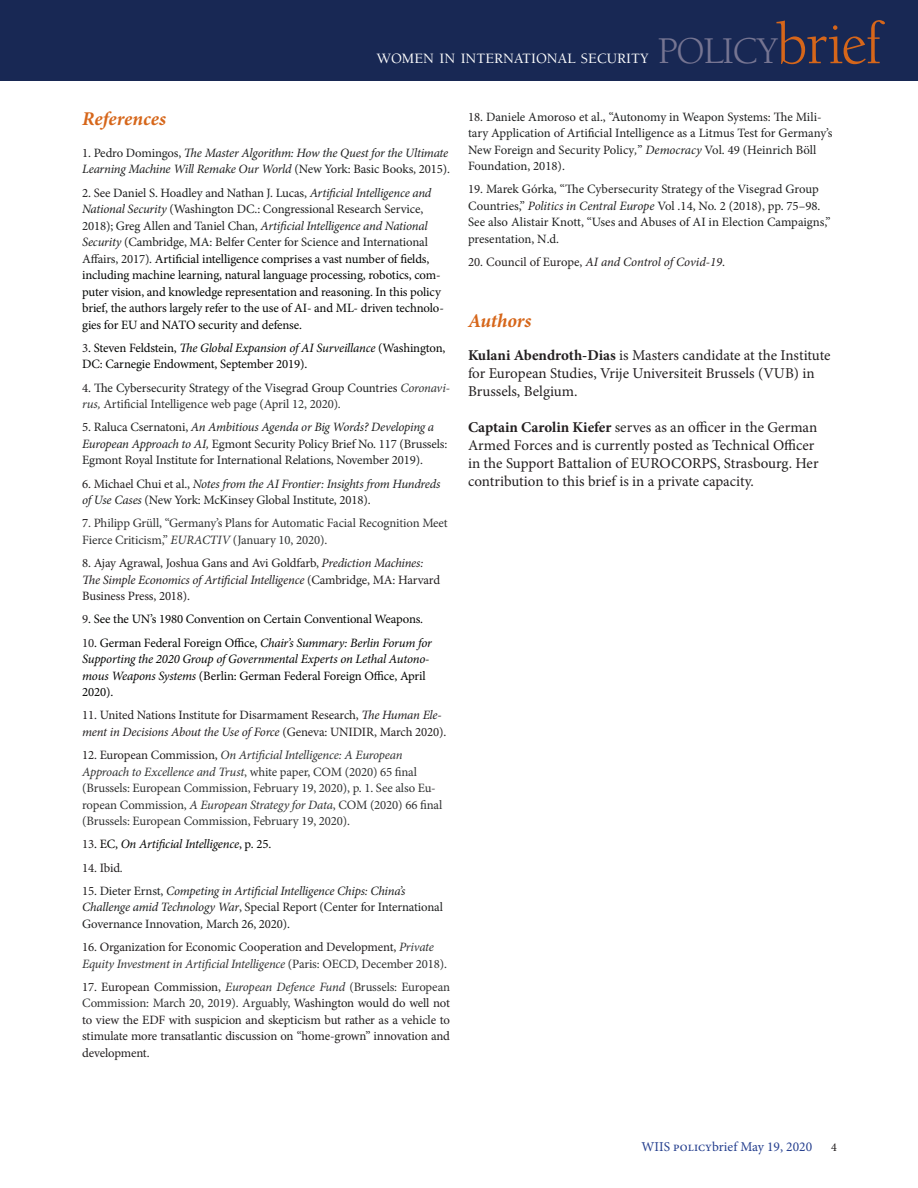
<style>
.page{position:relative;width:918px;height:1188px;background:#fff}
.page>*{position:absolute;margin:0;border:0;box-sizing:border-box;transform-origin:0 0}
.t1{font:38.85px "Berkeley";letter-spacing:-.045em;color:#767592}
.t2{font:italic 700 19.5px "Minion Pro";letter-spacing:-.005em;color:#d6661a}
.t3{font:15px/18px "Minion Pro";color:#231f20}
.t4{font:500 14.7px "Berkeley";color:#fff}
.t5{font:13.5px "Minion Pro";color:#253f8e}
.t6{font:12.75px/16.5px "Minion Pro";letter-spacing:-.005em;color:#1f2020}
.t7{font:12.75px/16.5px "Minion Pro";letter-spacing:-.01em;color:#040503}
.t8{font:12.75px/16.5px "Minion Pro";letter-spacing:-.015em;color:#231f20}
.t9{font:12.75px/16.5px "Minion Pro";letter-spacing:-.01em;color:#313232}
.t10{font:italic 12.75px/16.5px "Minion Pro";letter-spacing:-.02em;color:#1f2020}
.t11{font:italic 12.75px/16.5px "Minion Pro";letter-spacing:-.02em;color:#040503}
.t12{font:italic 12.75px "Minion Pro";letter-spacing:-.01em;color:#231f20}
.t13{font:12px "Minion Pro";color:#231f20}
.s1{font-size:60.6px;color:#d6661a}
.s2{font-style:normal;color:#231f20}
.s3{font-style:normal}
.s4{color:#231f20}
.s5{color:#1f2020}
.s6{font-style:italic;color:#1f2020}
.s7{font-style:italic}
.s8{font-style:italic;color:#313232}
.s9{color:#313232}
.s10{font-weight:700}
</style>
<div class="page">
<div style="left:0;top:0;width:918px;height:81px;background:#182854"></div>
<p class="t4" style="left:377px;top:51px;width:273px">WOMEN IN INTERNATIONAL SECURITY</p>
<h1 class="t1" style="left:658px;top:31px;width:226px">policy<span class="s1">brief</span></h1>
<h2 class="t2" style="left:82px;top:105px;width:85px">References</h2>
<p class="t10" style="left:82px;top:145px;width:369px"><span class="s2">1</span><span class="s3">. Pedro Domingos,</span> The Master Algorithm: How the Quest for the Ultimate<br>Learning Machine Will Remake Our World <span class="s3">(New York: Basic Books, 2015).</span></p>
<p class="t7" style="left:82px;top:184px;width:363px"><span class="s4">2. See</span> <span class="s5">Daniel S. Hoadley and Nathan J. Lucas,</span> <span class="s6">Artificial Intelligence and National Security</span> <span class="s5">(Washington DC.: Congressional Research Service, 2018); Greg Allen and Taniel Chan,</span> <span class="s6">Artificial Intelligence and National Security</span> <span class="s5">(Cambridge, MA: Belfer Center for Science and International Affairs, 2017).</span> Artificial intelligence comprises a vast number of fields, including machine learning, natural language processing, robotics, com&shy;puter vision, and knowledge representation and reasoning. In this policy brief, the authors largely refer to the use of AI- and ML- driven technolo&shy;gies for EU and NATO security and defense.</p>
<p class="t7" style="left:82px;top:340px;width:365px"><span class="s4">3</span>. Steven Feldstein, <span class="s7">The Global Expansion of AI Surveillance</span> (Washington,<br>DC: Carnegie Endowment, September 2019).</p>
<p class="t6" style="left:82px;top:379px;width:369px"><span class="s4">4</span>. The Cybersecurity Strategy of the Visegrad Group Countries <span class="s8">Coronavi&shy;rus,</span> <span class="s9">Artificial Intelligence web page (April 12, 2020).</span></p>
<p class="t6" style="left:82px;top:419px;width:367px"><span class="s4">5</span>. Raluca Csernatoni, <span class="s7">An Ambitious Agenda or Big Words? Developing a<br>European Approach to AI,</span> Egmont Security Policy Brief No. 117 (Brussels:<br>Egmont Royal Institute for International Relations, November 2019).</p>
<p class="t10" style="left:82px;top:475px;width:360px"><span class="s2">6. Michael</span> <span class="s3">Chui et al.,</span> Notes from the AI Frontier: Insights from Hundreds of Use Cases <span class="s3">(New York: McKinsey Global Institute, 2018).</span></p>
<p class="t9" style="left:82px;top:515px;width:367px"><span class="s4">7</span>. Philipp Grüll, “Germany’s Plans for Automatic Facial Recognition Meet<br>Fierce Criticism,” <span class="s7">EURACTIV</span> (January 10, 2020).</p>
<p class="t8" style="left:82px;top:555px;width:359px">8. Ajay Agrawal, Joshua Gans and Avi Goldfarb, <span class="s7">Prediction Machines:<br>The Simple Economics of Artificial Intelligence</span> (Cambridge, MA: Harvard<br>Business Press, 2018).</p>
<p class="t7" style="left:82px;top:611px;width:343px"><span class="s4">9</span>. See the UN’s 1980 Convention on Certain Conventional Weapons.</p>
<p class="t11" style="left:82px;top:634px;width:351px"><span class="s2">10</span><span class="s3">. German Federal Foreign Office,</span> Chair’s Summary: Berlin Forum for Supporting the 2020 Group of Governmental Experts on Lethal Autono&shy;mous Weapons Systems <span class="s3">(Berlin: German Federal Foreign Office, April 2020).</span></p>
<p class="t8" style="left:82px;top:707px;width:366px">11. United Nations Institute for Disarmament Research, <span class="s7">The Human Ele&shy;ment in Decisions About the Use of Force</span> (Geneva: UNIDIR, March 2020).</p>
<p class="t9" style="left:82px;top:747px;width:362px"><span class="s4">12. European Commission,</span> <span class="s7">On Artificial Intelligence: A European Approach to Excellence and Trust</span>, white paper, COM (2020) 65 final (Brussels: European Commission, February 19, 2020), p. 1. See also Eu&shy;ropean Commission, <span class="s7">A European Strategy for Data</span>, COM (2020) 66 final (Brussels: European Commission, February 19, 2020).</p>
<p class="t11" style="left:82px;top:836px;width:191px"><span class="s2">13</span><span class="s3">. EC,</span> On Artificial Intelligence<span class="s3">, p. 25.</span></p>
<p class="t8" style="left:82px;top:859px;width:42px">14. Ibid<span class="s9">.</span></p>
<p class="t6" style="left:82px;top:883px;width:362px"><span class="s4">15</span>. Dieter Ernst, <span class="s7">Competing in Artificial Intelligence Chips: China’s<br>Challenge amid Technology War</span>, Special Report (Center for International<br>Governance Innovation<span class="s7">,</span> March 26, 2020).</p>
<p class="t8" style="left:82px;top:939px;width:367px">16. Organization for Economic Cooperation and Development, <span class="s8">Private<br>Equity Investment in Artificial Intelligence</span> <span class="s9">(Paris: OECD, December 2018).</span></p>
<p class="t8" style="left:82px;top:979px;width:369px;text-align:justify">17. European Commission, <span class="s8">European Defence Fund</span> <span class="s9">(Brussels: European Commission: March 20, 2019). Arguably,</span> Washington would do well not to view the EDF with suspicion and skepticism but rather as a vehicle to stimulate more transatlantic discussion on “home-grown” innovation and development.</p>
<p class="t6" style="left:468px;top:108px;width:366px"><span class="s4">18</span>. Daniele Amoroso et al., “Autonomy in Weapon Systems: The Mili&shy;tary Application of Artificial Intelligence as a Litmus Test for Germany’s New Foreign and Security Policy<span class="s7">,</span>” <span class="s7">Democracy</span> Vol. 49 (Heinrich Böll Foundation, 2018).</p>
<p class="t6" style="left:468px;top:181px;width:364px"><span class="s4">19</span>. Marek Górka, “The Cybersecurity Strategy of the Visegrad Group Countries,” <span class="s7">Politics in Central Europe</span> Vol .14, No. 2 (2018), pp. 75–98.<br>See also Alistair Knott, “Uses and Abuses of AI in Election Campaigns,” presentation, N.d.</p>
<p class="t12" style="left:468px;top:253px;width:259px"><span class="s3">20. Council of Europe,</span> AI and Control of Covid-19<span class="s3">.</span></p>
<h2 class="t2" style="left:468px;top:307px;width:65px">Authors</h2>
<p class="t3" style="left:468px;top:346px;width:364px"><span class="s10">Kulani Abendroth-Dias</span> is Masters candidate at the Institute for European Studies, Vrije Universiteit Brussels (VUB) in<br>Brussels, Belgium.</p>
<p class="t3" style="left:468px;top:418px;width:352px"><span class="s10">Captain Carolin Kiefer</span> serves as an officer in the German Armed Forces and is currently posted as Technical Officer in the Support Battalion of EUROCORPS, Strasbourg. Her contribution to this brief is in a private capacity.</p>
<p class="t5" style="left:641px;top:1138px;width:172px">WIIS policybrief May 19, 2020</p>
<p class="t13" style="left:831px;top:1139px;width:7px">4</p>
</div>
